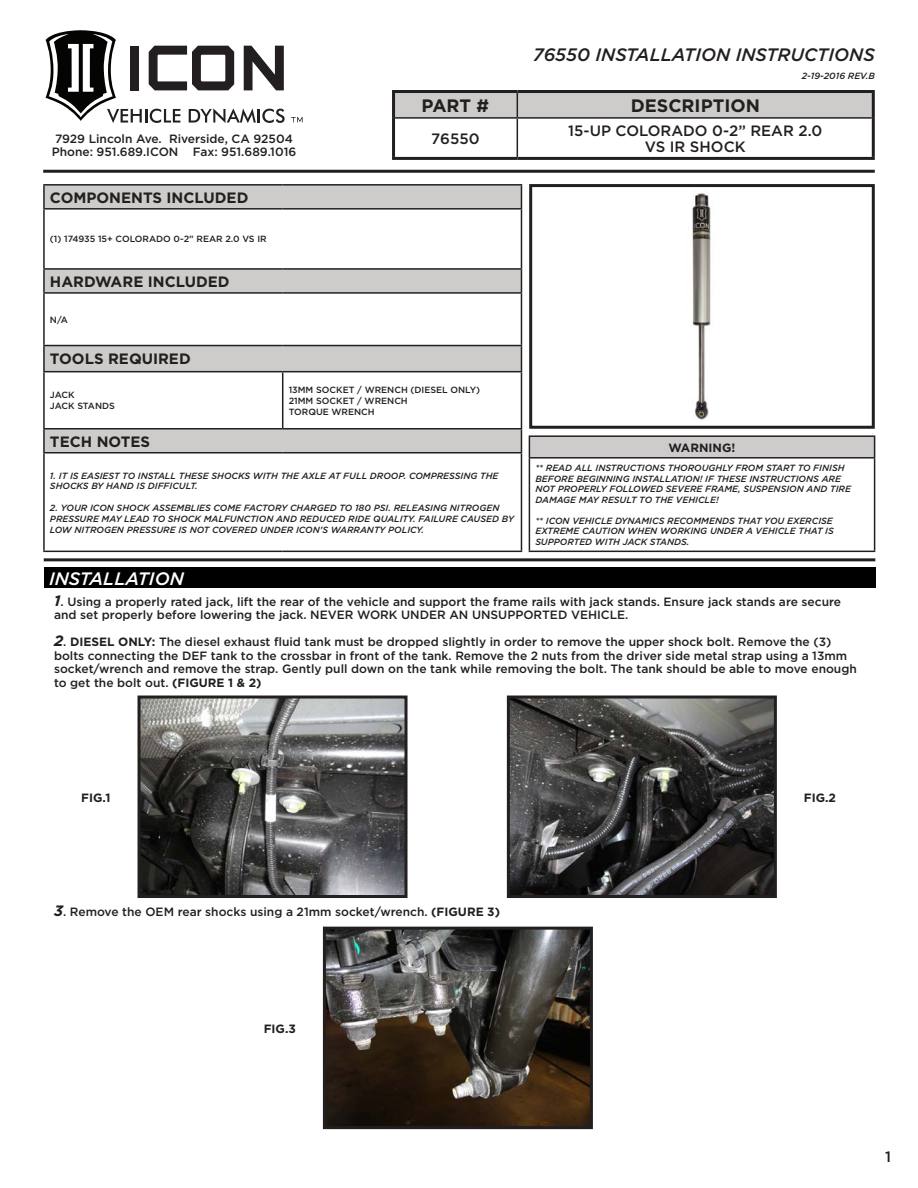
<style>
.page{position:relative;width:918px;height:1188px;background:#fff}
.page>*{position:absolute;margin:0;border:0;box-sizing:border-box;transform-origin:0 0}
.t1{font:italic 500 18px "Gotham";color:#231f20}
.t2{font:700 18px "Gotham";color:#231f20}
.t3{font:italic 500 18px "Gotham";color:#fff}
.t4{font:700 15px "Gotham";color:#231f20}
.t5{font:500 15px "Gotham";color:#231f20}
.t6{font:500 12px/13.5px "Gotham";color:#231f20}
.t7{font:700 12px "Gotham";color:#231f20}
.t8{font:italic 500 9px/10.5px "Gotham";color:#231f20}
.t9{font:500 9px "Gotham";color:#231f20}
.s1{font-weight:700;font-style:italic;font-size:15px}
.s2{font-weight:700}
</style>
<div class="page">
<svg style="left:291px;top:117px;width:12px;height:5px"></svg>
<svg style="left:45px;top:30px;width:240px;height:93px"></svg>
<hr style="left:43px;top:170px;width:832px;height:3px;background:#231f20">
<div style="left:395px;top:93px;width:477px;height:24px;background:#ceccca"></div>
<hr style="left:395px;top:117px;width:122px;height:2px;background:#231f20">
<hr style="left:517px;top:117px;width:355px;height:2px;background:#231f20">
<hr style="left:517px;top:119px;width:1px;height:38px;background:#231f20">
<hr style="left:392px;top:90px;width:125px;height:3px;background:#231f20">
<hr style="left:392px;top:93px;width:3px;height:25px;background:#231f20">
<hr style="left:517px;top:90px;width:358px;height:3px;background:#231f20">
<hr style="left:872px;top:93px;width:3px;height:25px;background:#231f20">
<hr style="left:392px;top:118px;width:3px;height:39px;background:#231f20">
<hr style="left:872px;top:118px;width:3px;height:39px;background:#231f20">
<hr style="left:392px;top:157px;width:125px;height:3px;background:#231f20">
<hr style="left:517px;top:157px;width:358px;height:3px;background:#231f20">
<div style="left:529px;top:436px;width:346px;height:22px;background:#ceccca"></div>
<hr style="left:529px;top:435px;width:346px;height:2px;background:#231f20">
<svg style="left:529px;top:437px;width:1px;height:20px"></svg>
<svg style="left:874px;top:437px;width:1px;height:20px"></svg>
<hr style="left:529px;top:457px;width:346px;height:2px;background:#231f20">
<hr style="left:529px;top:459px;width:1px;height:92px;background:#231f20">
<hr style="left:874px;top:459px;width:1px;height:92px;background:#231f20">
<hr style="left:529px;top:551px;width:346px;height:1px;background:#231f20">
<img style="left:692px;top:193px;width:19px;height:227px">
<div style="left:529px;top:184px;width:346px;height:245px;border:3px solid #231f20"></div>
<svg style="left:45px;top:186px;width:476px;height:266px"></svg>
<hr style="left:43px;top:184px;width:240px;height:2px;background:#231f20">
<hr style="left:43px;top:186px;width:2px;height:22px;background:#231f20">
<hr style="left:283px;top:184px;width:239px;height:2px;background:#231f20">
<svg style="left:521px;top:186px;width:1px;height:22px"></svg>
<hr style="left:43px;top:208px;width:240px;height:2px;background:#231f20">
<hr style="left:43px;top:210px;width:2px;height:58px;background:#231f20">
<hr style="left:283px;top:208px;width:239px;height:2px;background:#231f20">
<hr style="left:521px;top:210px;width:1px;height:58px;background:#231f20">
<hr style="left:43px;top:268px;width:240px;height:2px;background:#231f20">
<hr style="left:43px;top:270px;width:2px;height:22px;background:#231f20">
<hr style="left:283px;top:268px;width:239px;height:2px;background:#231f20">
<svg style="left:521px;top:270px;width:1px;height:22px"></svg>
<hr style="left:43px;top:292px;width:240px;height:2px;background:#231f20">
<hr style="left:43px;top:294px;width:2px;height:51px;background:#231f20">
<hr style="left:283px;top:292px;width:239px;height:2px;background:#231f20">
<hr style="left:521px;top:294px;width:1px;height:51px;background:#231f20">
<hr style="left:43px;top:345px;width:240px;height:1px;background:#231f20">
<hr style="left:43px;top:346px;width:2px;height:25px;background:#231f20">
<hr style="left:283px;top:345px;width:239px;height:1px;background:#231f20">
<svg style="left:521px;top:346px;width:1px;height:25px"></svg>
<hr style="left:43px;top:371px;width:240px;height:1px;background:#231f20">
<hr style="left:43px;top:372px;width:2px;height:56px;background:#231f20">
<hr style="left:283px;top:371px;width:239px;height:1px;background:#231f20">
<hr style="left:282px;top:372px;width:1px;height:56px;background:#231f20">
<hr style="left:521px;top:372px;width:1px;height:56px;background:#231f20">
<hr style="left:43px;top:428px;width:240px;height:2px;background:#231f20">
<hr style="left:43px;top:430px;width:2px;height:22px;background:#231f20">
<hr style="left:283px;top:428px;width:239px;height:2px;background:#231f20">
<svg style="left:521px;top:430px;width:1px;height:22px"></svg>
<hr style="left:43px;top:452px;width:240px;height:2px;background:#231f20">
<hr style="left:43px;top:454px;width:2px;height:97px;background:#231f20">
<hr style="left:283px;top:452px;width:239px;height:2px;background:#231f20">
<hr style="left:521px;top:454px;width:1px;height:97px;background:#231f20">
<hr style="left:43px;top:551px;width:240px;height:1px;background:#231f20">
<hr style="left:283px;top:551px;width:239px;height:1px;background:#231f20">
<img style="left:327px;top:931px;width:262px;height:194px">
<div style="left:323px;top:927px;width:270px;height:202px;border:3px solid #231f20"></div>
<hr style="left:44px;top:558px;width:831px;height:3px;background:#231f20">
<div style="left:44px;top:567px;width:831px;height:21px;background:#000"></div>
<img style="left:142px;top:700px;width:262px;height:194px">
<div style="left:138px;top:696px;width:270px;height:202px;border:3px solid #231f20"></div>
<img style="left:511px;top:700px;width:262px;height:194px">
<div style="left:507px;top:696px;width:270px;height:202px;border:3px solid #231f20"></div>
<p class="t1" style="left:533px;top:43px;width:343px">76550 INSTALLATION INSTRUCTIONS</p>
<p class="t6" style="left:55px;top:131px;width:239px">7929 Lincoln Ave. Riverside, CA 92504</p>
<p class="t6" style="left:52px;top:145px;width:246px">Phone: 951.689.ICON Fax: 951.689.1016</p>
<p class="t8" style="left:802px;top:71px;width:74px">2-19-2016 REV.B</p>
<p class="t2" style="left:422px;top:94px;width:69px">PART #</p>
<p class="t2" style="left:631px;top:94px;width:131px">DESCRIPTION</p>
<p class="t5" style="left:431px;top:129px;width:50px">76550</p>
<p class="t5" style="left:568px;top:121px;width:255px">15-UP COLORADO 0-2” REAR 2.0</p>
<p class="t5" style="left:645px;top:137px;width:102px">VS IR SHOCK</p>
<p class="t4" style="left:50px;top:188px;width:200px">COMPONENTS INCLUDED</p>
<p class="t9" style="left:50px;top:233px;width:218px">(1) 174935 15+ COLORADO 0-2” REAR 2.0 VS IR</p>
<p class="t4" style="left:50px;top:272px;width:181px">HARDWARE INCLUDED</p>
<p class="t9" style="left:50px;top:314px;width:19px">N/A</p>
<p class="t4" style="left:50px;top:348px;width:142px">TOOLS REQUIRED</p>
<p class="t9" style="left:50px;top:389px;width:26px">JACK</p>
<p class="t9" style="left:50px;top:400px;width:66px">JACK STANDS</p>
<p class="t9" style="left:289px;top:384px;width:193px">13MM SOCKET / WRENCH (DIESEL ONLY)</p>
<p class="t9" style="left:289px;top:395px;width:121px">21MM SOCKET / WRENCH</p>
<p class="t9" style="left:289px;top:406px;width:88px">TORQUE WRENCH</p>
<p class="t4" style="left:50px;top:431px;width:102px">TECH NOTES</p>
<p class="t8" style="left:50px;top:470px;width:450px">1. IT IS EASIEST TO INSTALL THESE SHOCKS WITH THE AXLE AT FULL DROOP. COMPRESSING THE<br>SHOCKS BY HAND IS DIFFICULT.</p>
<p class="t8" style="left:50px;top:502px;width:465px">2. YOUR ICON SHOCK ASSEMBLIES COME FACTORY CHARGED TO 180 PSI. RELEASING NITROGEN<br>PRESSURE MAY LEAD TO SHOCK MALFUNCTION AND REDUCED RIDE QUALITY. FAILURE CAUSED BY<br>LOW NITROGEN PRESSURE IS NOT COVERED UNDER ICON’S WARRANTY POLICY.</p>
<p class="t3" style="left:49px;top:567px;width:136px">INSTALLATION</p>
<p class="t7" style="left:669px;top:440px;width:68px">WARNING!</p>
<p class="t8" style="left:535px;top:463px;width:317px">** READ ALL INSTRUCTIONS THOROUGHLY FROM START TO FINISH BEFORE BEGINNING INSTALLATION! IF THESE INSTRUCTIONS ARE NOT PROPERLY FOLLOWED SEVERE FRAME, SUSPENSION AND TIRE DAMAGE MAY RESULT TO THE VEHICLE!</p>
<p class="t8" style="left:535px;top:515px;width:300px;text-align:justify">** ICON VEHICLE DYNAMICS RECOMMENDS THAT YOU EXERCISE EXTREME CAUTION WHEN WORKING UNDER A VEHICLE THAT IS SUPPORTED WITH JACK STANDS.</p>
<p class="t6" style="left:54px;top:595px;width:789px"><span class="s1">1</span>. Using a properly rated jack, lift the rear of the vehicle and support the frame rails with jack stands. Ensure jack stands are secure and set properly before lowering the jack. NEVER WORK UNDER AN UNSUPPORTED VEHICLE.</p>
<p class="t6" style="left:54px;top:635px;width:804px"><span class="s1">2</span>. <span class="s2">DIESEL ONLY:</span> The diesel exhaust fluid tank must be dropped slightly in order to remove the upper shock bolt. Remove the (3) bolts connecting the DEF tank to the crossbar in front of the tank. Remove the 2 nuts from the driver side metal strap using a 13mm socket/wrench and remove the strap. Gently pull down on the tank while removing the bolt. The tank should be able to move enough to get the bolt out. <span class="s2">(FIGURE 1 &amp; 2)</span></p>
<p class="t7" style="left:81px;top:789px;width:31px">FIG.1</p>
<p class="t7" style="left:804px;top:789px;width:34px">FIG.2</p>
<p class="t6" style="left:54px;top:905px;width:448px"><span class="s1">3</span>. Remove the OEM rear shocks using a 21mm socket/wrench. <span class="s2">(FIGURE 3)</span></p>
<p class="t7" style="left:264px;top:1020px;width:34px">FIG.3</p>
<p class="t5" style="left:885px;top:1147px;width:7px">1</p>
</div>
